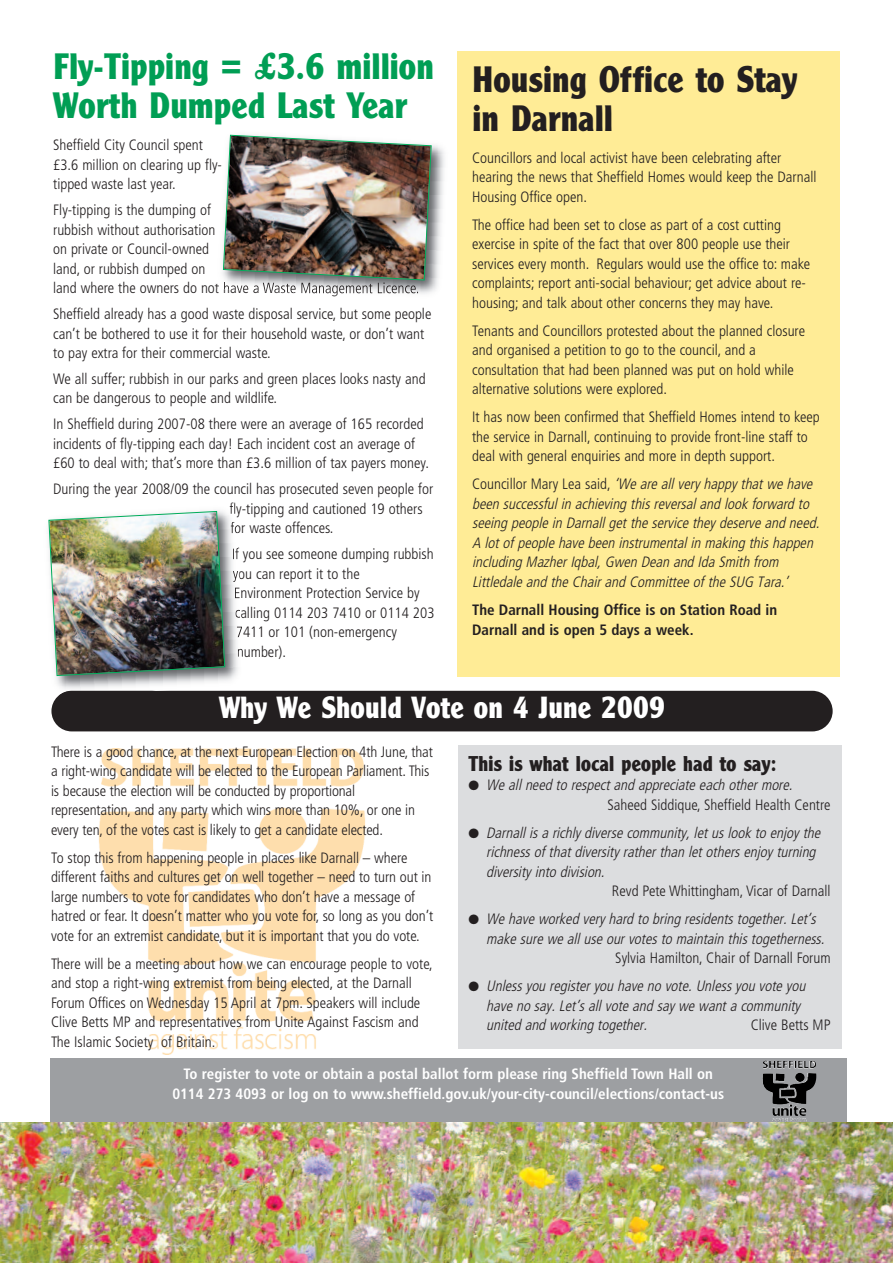
<style>
.page{position:relative;width:893px;height:1263px;background:#fff}
.page>*{position:absolute;margin:0;border:0;box-sizing:border-box;transform-origin:0 0}
.t1{font:700 36px/39px "Clearface Gothic";color:#009e54;scale:.9 1}
.t2{font:700 36px/39px "Clearface Gothic";color:#231f20;scale:.9 1}
.t3{font:700 30px "Clearface Gothic";color:#fff;scale:.9 1}
.t4{font:700 21px "Clearface Gothic";color:#231f20;scale:.9 1}
.t5{font:300 condensed 15px/19.5px "Frutiger";color:#231f20}
.t6{font:italic 300 condensed 15px/19.5px "Frutiger";color:#231f20}
.t7{font:700 condensed 15px/19.5px "Frutiger";color:#fff;text-align:center}
.t8{font:700 condensed 15px/19.5px "Frutiger";color:#231f20}
.s1{font-style:normal}
</style>
<div class="page">
<img style="left:99px;top:748px;width:266px;height:306px">
<div style="left:50px;top:1058px;width:797px;height:67px;background:#9d9fa2"></div>
<img style="left:0;top:1123px;width:893px;height:140px">
<div style="left:51px;top:691px;width:782px;height:40px;background:#231f20;border-radius:20px"></div>
<div style="left:458px;top:745px;width:383px;height:303px;background:#dcdddf"></div>
<div style="left:457px;top:51px;width:383px;height:626px;background:#ffec96"></div>
<img style="left:762px;top:1061px;width:54px;height:55px">
<img style="left:216px;top:145px;width:229px;height:151px">
<img style="left:223px;top:134px;width:209px;height:147px">
<img style="left:56px;top:676px;width:189px;height:15px">
<img style="left:48px;top:503px;width:195px;height:173px">
<h1 class="t1" style="left:53px;top:47px;width:424px">Fly-Tipping = £3.6 million<br>Worth Dumped Last Year</h1>
<p class="t5" style="left:53px;top:137px;width:170px">Sheffield City Council spent £3.6 million on clearing up fly&shy;tipped waste last year.</p>
<p class="t5" style="left:53px;top:201px;width:368px">Fly-tipping is the dumping of<br>rubbish without authorisation<br>on private or Council-owned<br>land, or rubbish dumped on<br>land where the owners do not have a Waste Management Licence.</p>
<p class="t5" style="left:53px;top:305px;width:380px">Sheffield already has a good waste disposal service, but some people can’t be bothered to use it for their household waste, or don’t want to pay extra for their commercial waste.</p>
<p class="t5" style="left:53px;top:370px;width:374px">We all suffer; rubbish in our parks and green places looks nasty and can be dangerous to people and wildlife.</p>
<p class="t5" style="left:53px;top:416px;width:377px">In Sheffield during 2007-08 there were an average of 165 recorded incidents of fly-tipping each day! Each incident cost an average of £60 to deal with; that’s more than £3.6 million of tax payers money.</p>
<p class="t5" style="left:229px;top:480px;width:205px;text-indent:-176px">During the year 2008/09 the council has prosecuted seven people for fly-tipping and cautioned 19 others for waste offences.</p>
<p class="t5" style="left:232px;top:545px;width:204px">If you see someone dumping rubbish you can report it to the<br>Environment Protection Service by calling 0114 203 7410 or 0114 203<br>7411 or 101 (non-emergency number).</p>
<h1 class="t2" style="left:472px;top:60px;width:362px">Housing Office to Stay in Darnall</h1>
<p class="t5" style="left:472px;top:149px;width:346px">Councillors and local activist have been celebrating after hearing the news that Sheffield Homes would keep the Darnall<br>Housing Office open.</p>
<p class="t5" style="left:472px;top:216px;width:339px">The office had been set to close as part of a cost cutting exercise in spite of the fact that over 800 people use their services every month. Regulars would use the office to: make complaints; report anti-social behaviour; get advice about re&shy;housing; and talk about other concerns they may have.</p>
<p class="t5" style="left:472px;top:322px;width:335px">Tenants and Councillors protested about the planned closure and organised a petition to go to the council, and a consultation that had been planned was put on hold while alternative solutions were explored.</p>
<p class="t5" style="left:472px;top:409px;width:349px">It has now been confirmed that Sheffield Homes intend to keep the service in Darnall, continuing to provide front-line staff to deal with general enquiries and more in depth support.</p>
<p class="t6" style="left:472px;top:476px;width:352px"><span class="s1">Councillor Mary Lea said,</span> ‘Weareallvery happy thatwehave been successful in achieving this reversal and look forward to seeing people in Darnall get the service they deserve and need.<br>A lot of people have been instrumental in making this happen including Mazher Iqbal, Gwen Dean and Ida Smith from Littledale and the Chair and Committee of the SUG Tara.’</p>
<p class="t8" style="left:472px;top:601px;width:307px">The Darnall Housing Office is on Station Road in<br>Darnall and is open 5 days a week.</p>
<h2 class="t3" style="left:219px;top:690px;width:497px">Why We Should Vote on 4 June 2009</h2>
<h3 class="t4" style="left:468px;top:751px;width:344px">This is what local people had to say:</h3>
<p class="t6" style="left:607px;top:776px;width:225px;text-indent:-139px">● We all need to respect and appreciate each other more.<br><span class="s1">Saheed Siddique, Sheffield Health Centre</span></p>
<p class="t6" style="left:486px;top:824px;width:338px;text-indent:-18px">● Darnall is a richly diverse community, let us look to enjoy the richness of that diversity rather than let others enjoy turning diversity into division.</p>
<p class="t5" style="left:612px;top:882px;width:220px">Revd Pete Whittingham, Vicar of Darnall</p>
<p class="t6" style="left:486px;top:910px;width:343px;text-indent:-18px">● We have worked very hard to bring residents together. Let’s make sure we all use our votes to maintain this togetherness.</p>
<p class="t5" style="left:615px;top:949px;width:217px">Sylvia Hamilton, Chair of Darnall Forum</p>
<p class="t6" style="left:486px;top:977px;width:324px;text-indent:-18px">● Unless you register you have no vote. Unless you vote you have no say. Let’s all vote and say we want a community united and working together.</p>
<p class="t5" style="left:51px;top:743px;width:383px">There is a good chance, at the next European Election on 4th June, that a right-wing candidate will be elected to the European Parliament. This is because the election will be conducted by proportional representation, and any party which wins more than 10%, or one in every ten, of the votes cast is likely to get a candidate elected.</p>
<p class="t5" style="left:51px;top:849px;width:384px">To stop this from happening people in places like Darnall – where different faiths and cultures get on well together – need to turn out in large numbers to vote for candidates who don’t have a message of hatred or fear. It doesn’t matter who you vote for, so long as you don’t vote for an extremist candidate, but it is important that you do vote.</p>
<p class="t5" style="left:51px;top:955px;width:383px">There will be a meeting about how we can encourage people to vote, and stop a right-wing extremist from being elected, at the Darnall Forum Offices on Wednesday 15 April at 7pm. Speakers will include Clive Betts MP and representatives from Unite Against Fascism and The Islamic Society of Britain.</p>
<p class="t5" style="left:751px;top:1016px;width:81px">Clive Betts MP</p>
<p class="t7" style="left:172px;top:1066px;width:553px">To register to vote or obtain a postal ballot form please ring Sheffield Town Hall on<br>0114 273 4093 or log on to www.sheffield.gov.uk/your-city-council/elections/contact-us</p>
</div>
